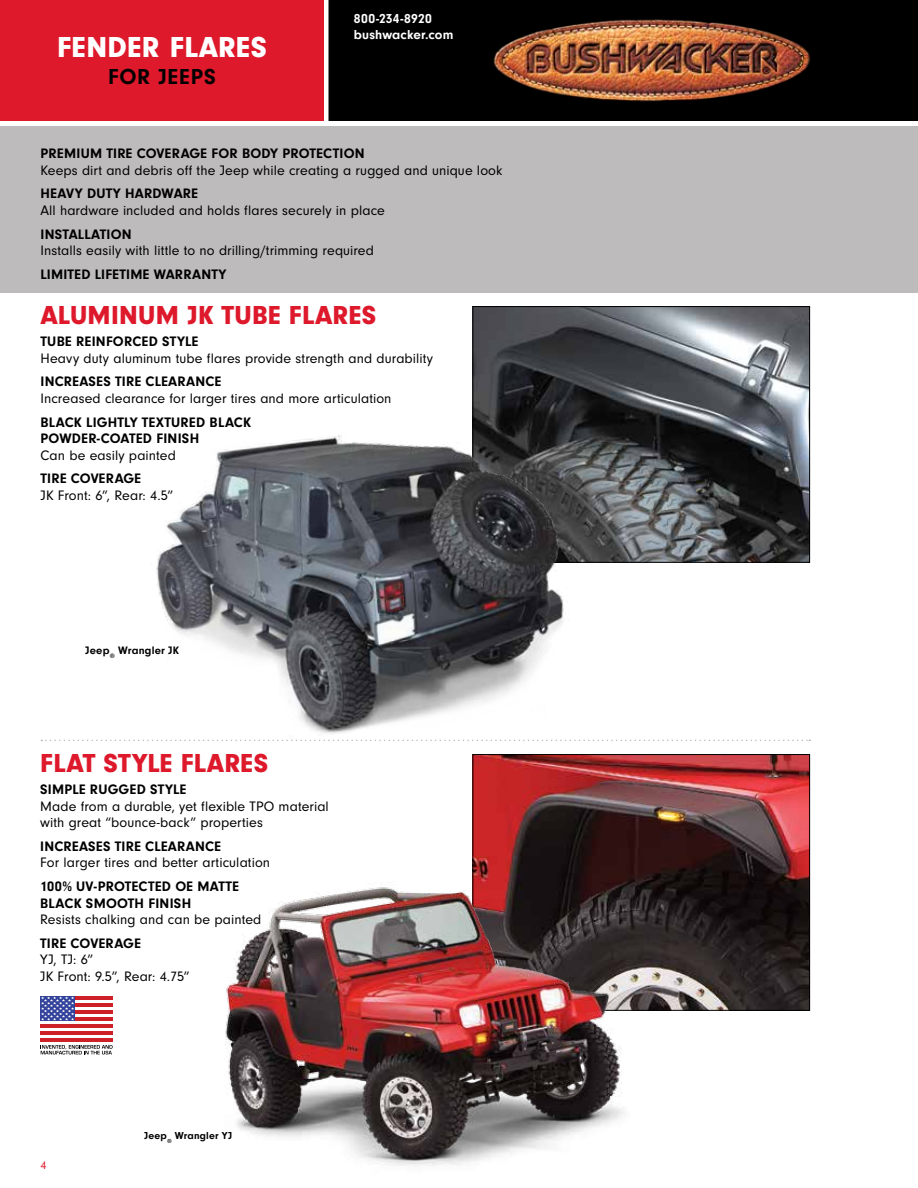
<style>
.page{position:relative;width:918px;height:1188px;background:#fff}
.page>*{position:absolute;margin:0;border:0;box-sizing:border-box;transform-origin:0 0}
.t1{font:900 30px "Neuzeit Gro";letter-spacing:.015em;color:#fff}
.t2{font:900 27px "Neuzeit Gro";letter-spacing:.015em;color:#dd192b}
.t3{font:700 22.5px "Neuzeit Gro";letter-spacing:.035em;color:#000}
.t4{font:14.25px/16.5px "Neuzeit Gro";letter-spacing:.005em;color:#000}
.t5{font:700 14.25px/16.5px "Neuzeit Gro";letter-spacing:.02em;color:#000}
.t6{font:700 13.5px/16.2px "Neuzeit Gro";letter-spacing:.01em;color:#fff}
.t7{font:12px "Neuzeit Gro";color:#dd192b}
.t8{font:700 11.25px "Neuzeit Gro";letter-spacing:.015em;color:#000}
.t9{font:700 10.5px "Neuzeit Gro";letter-spacing:.02em;color:#000}
</style>
<div class="page">
<div style="left:325px;top:0;width:593px;height:122px;background:#000"></div>
<div style="left:0;top:0;width:324px;height:122px;background:#dd192b"></div>
<img style="left:474px;top:308px;width:334px;height:253px">
<div style="left:472px;top:306px;width:338px;height:257px;border:1px solid #000"></div>
<img style="left:474px;top:756px;width:334px;height:253px">
<img style="left:225px;top:840px;width:462px;height:326px">
<img style="left:133px;top:418px;width:458px;height:322px">
<div style="left:0;top:126px;width:918px;height:167px;background:#bdbbbb"></div>
<img style="left:493px;top:19px;width:317px;height:83px">
<hr style="left:324px;top:0;width:4px;height:122px;background:#fff">
<hr style="left:40px;top:996px;width:73px;height:4px;background:#cd2027">
<hr style="left:40px;top:1003px;width:73px;height:4px;background:#cd2027">
<hr style="left:40px;top:1010px;width:73px;height:4px;background:#cd2027">
<hr style="left:40px;top:1017px;width:73px;height:4px;background:#cd2027">
<hr style="left:40px;top:1024px;width:73px;height:4px;background:#cd2027">
<hr style="left:40px;top:1031px;width:73px;height:4px;background:#cd2027">
<hr style="left:40px;top:1038px;width:73px;height:4px;background:#cd2027">
<svg style="left:40px;top:996px;width:35px;height:25px"></svg>
<svg style="left:41px;top:997px;width:33px;height:23px"></svg>
<svg style="left:41px;top:1045px;width:72px;height:9px"></svg>
<svg style="left:41px;top:740px;width:769px;height:1px"></svg>
<h1 class="t1" style="left:57px;top:30px;width:211px">FENDER FLARES</h1>
<h3 class="t3" style="left:108px;top:64px;width:109px">FOR JEEPS</h3>
<p class="t6" style="left:354px;top:10px;width:101px">800-234-8920 bushwacker.com</p>
<p class="t5" style="left:40px;top:145px;width:326px">PREMIUM TIRE COVERAGE FOR BODY PROTECTION</p>
<p class="t4" style="left:40px;top:162px;width:464px">Keeps dirt and debris off the Jeep while creating a rugged and unique look</p>
<p class="t5" style="left:40px;top:185px;width:159px">HEAVY DUTY HARDWARE</p>
<p class="t4" style="left:40px;top:202px;width:346px">All hardware included and holds flares securely in place</p>
<p class="t5" style="left:40px;top:226px;width:93px">INSTALLATION</p>
<p class="t4" style="left:40px;top:242px;width:335px">Installs easily with little to no drilling/trimming required</p>
<p class="t5" style="left:40px;top:266px;width:188px">LIMITED LIFETIME WARRANTY</p>
<h2 class="t2" style="left:40px;top:300px;width:337px">ALUMINUM JK TUBE FLARES</h2>
<p class="t5" style="left:40px;top:333px;width:159px">TUBE REINFORCED STYLE</p>
<p class="t4" style="left:40px;top:350px;width:394px">Heavy duty aluminum tube flares provide strength and durability</p>
<p class="t5" style="left:40px;top:374px;width:182px">INCREASES TIRE CLEARANCE</p>
<p class="t4" style="left:40px;top:390px;width:353px">Increased clearance for larger tires and more articulation</p>
<p class="t5" style="left:40px;top:414px;width:212px">BLACK LIGHTLY TEXTURED BLACK<br>POWDER-COATED FINISH</p>
<p class="t4" style="left:40px;top:447px;width:137px">Can be easily painted</p>
<p class="t5" style="left:40px;top:471px;width:102px">TIRE COVERAGE</p>
<p class="t4" style="left:40px;top:487px;width:134px">JK Front: 6”, Rear: 4.5”</p>
<p class="t8" style="left:85px;top:644px;width:96px">Jeep<sub>®</sub> Wrangler JK</p>
<h2 class="t2" style="left:40px;top:748px;width:230px">FLAT STYLE FLARES</h2>
<p class="t5" style="left:40px;top:781px;width:148px">SIMPLE RUGGED STYLE</p>
<p class="t4" style="left:40px;top:798px;width:290px">Made from a durable, yet flexible TPO material with great “bounce-back” properties</p>
<p class="t5" style="left:40px;top:838px;width:182px">INCREASES TIRE CLEARANCE</p>
<p class="t4" style="left:40px;top:855px;width:231px">For larger tires and better articulation</p>
<p class="t5" style="left:40px;top:878px;width:200px">100% UV-PROTECTED OE MATTE<br>BLACK SMOOTH FINISH</p>
<p class="t4" style="left:40px;top:912px;width:223px">Resists chalking and can be painted</p>
<p class="t5" style="left:40px;top:935px;width:102px">TIRE COVERAGE</p>
<p class="t4" style="left:40px;top:952px;width:151px">YJ, TJ: 6”<br>JK Front: 9.5”, Rear: 4.75”</p>
<p class="t7" style="left:40px;top:1159px;width:7px">4</p>
<p class="t9" style="left:144px;top:1130px;width:90px">Jeep<sub>®</sub> Wrangler YJ</p>
</div>
